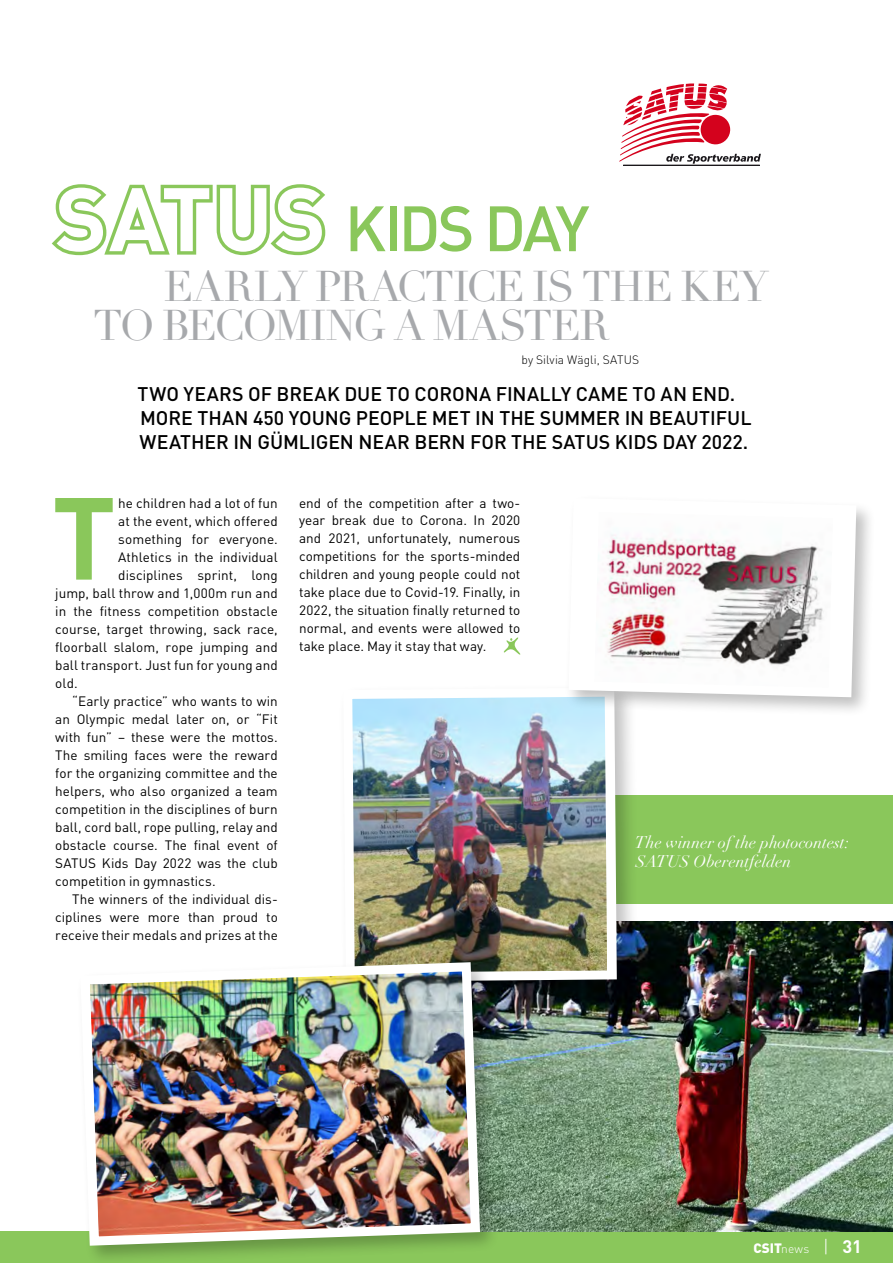
<style>
.page{position:relative;width:893px;height:1263px;background:#fff}
.page>*{position:absolute;margin:0;border:0;box-sizing:border-box;transform-origin:0 0}
.t1{font:700 114.6px "DIN Pro";color:#8ac75b}
.t2{font:500 63px "DIN Pro";letter-spacing:-.06em;color:#8ac75b}
.t3{font:42px/39px "Didot";letter-spacing:-.035em;color:#a7a9ac}
.t4{font:500 19.5px/24px "DIN Pro";letter-spacing:-.005em;color:#000}
.t5{font:italic 16.5px/19.8px "Didot";color:#fff}
.t6{font:13.5px/18px "DIN Pro";letter-spacing:.005em;color:#000;text-align:justify}
.t7{font:900 13.5px "DIN Pro";color:#fff}
.t8{font:300 12px "DIN Pro";letter-spacing:.01em;color:#000}
.s1{font-weight:700;font-size:88.5px}
.s2{font-weight:300;font-size:12px}
.s3{font-weight:300;font-size:18px}
.s4{font-weight:700;font-size:18px}
</style>
<div class="page">
<div style="left:0;top:1231px;width:893px;height:32px;background:#8ac75b"></div>
<div style="left:593px;top:796px;width:300px;height:108px;background:#8ac75b"></div>
<svg style="left:503px;top:637px;width:18px;height:18px"></svg>
<img style="left:500px;top:922px;width:393px;height:309px">
<div style="left:338px;top:682px;width:302px;height:323px;background:#000;opacity:.25"></div>
<img style="left:339px;top:683px;width:282px;height:303px">
<div style="left:565px;top:494px;width:311px;height:223px;background:#000;opacity:.25"></div>
<svg style="left:564px;top:494px;width:297px;height:208px"></svg>
<div style="left:77px;top:958px;width:423px;height:305px;background:#000;opacity:.25"></div>
<img style="left:77px;top:957px;width:408px;height:293px">
<svg style="left:619px;top:83px;width:142px;height:81px"></svg>
<hr style="left:623px;top:165px;width:137px;height:1px;background:#1a171b">
<h2 class="t2" style="left:55px;top:186px;width:536px"><span class="s1">SATUS</span> KIDS DAY</h2>
<h3 class="t3" style="left:94px;top:267px;width:677px;text-indent:70px">EARLY PRACTICE IS THE KEY<br>TO BECOMING A MASTER</h3>
<p class="t8" style="left:521px;top:351px;width:119px">by Silvia Wägli, SATUS</p>
<h3 class="t4" style="left:138px;top:381px;width:615px">TWO YEARS OF BREAK DUE TO CORONA FINALLY CAME TO AN END.<br>MORE THAN 450 YOUNG PEOPLE MET IN THE SUMMER IN BEAUTIFUL<br>WEATHER IN GÜMLIGEN NEAR BERN FOR THE SATUS KIDS DAY 2022.</h3>
<h1 class="t1" style="left:52px;top:460px;width:66px">T</h1>
<p class="t6" style="left:118px;top:493px;width:161px">he children had a lot of fun</p>
<p class="t6" style="left:118px;top:511px;width:161px">at the event, which offered</p>
<p class="t6" style="left:118px;top:529px;width:161px">something for everyone.</p>
<p class="t6" style="left:118px;top:547px;width:161px">Athletics in the individual</p>
<p class="t6" style="left:118px;top:565px;width:161px">disciplines sprint, long</p>
<p class="t6" style="left:55px;top:583px;width:224px">jump, ball throw and 1,000m run and</p>
<p class="t6" style="left:55px;top:601px;width:224px">in the fitness competition obstacle</p>
<p class="t6" style="left:55px;top:619px;width:224px">course, target throwing, sack race,</p>
<p class="t6" style="left:55px;top:637px;width:224px">floorball slalom, rope jumping and</p>
<p class="t6" style="left:55px;top:655px;width:224px">ball transport. Just fun for young and</p>
<p class="t6" style="left:55px;top:673px;width:24px">old.</p>
<p class="t6" style="left:72px;top:691px;width:207px">“Early practice” who wants to win</p>
<p class="t6" style="left:55px;top:709px;width:224px">an Olympic medal later on, or “Fit</p>
<p class="t6" style="left:55px;top:727px;width:224px">with fun” – these were the mottos.</p>
<p class="t6" style="left:55px;top:745px;width:224px">The smiling faces were the reward</p>
<p class="t6" style="left:55px;top:763px;width:224px">for the organizing committee and the</p>
<p class="t6" style="left:55px;top:781px;width:224px">helpers, who also organized a team</p>
<p class="t6" style="left:55px;top:799px;width:224px">competition in the disciplines of burn</p>
<p class="t6" style="left:55px;top:817px;width:224px">ball, cord ball, rope pulling, relay and</p>
<p class="t6" style="left:55px;top:835px;width:224px">obstacle course. The final event of</p>
<p class="t6" style="left:55px;top:853px;width:224px">SATUS Kids Day 2022 was the club</p>
<p class="t6" style="left:55px;top:871px;width:162px">competition in gymnastics.</p>
<p class="t6" style="left:72px;top:889px;width:207px">The winners of the individual dis-</p>
<p class="t6" style="left:55px;top:907px;width:224px">ciplines were more than proud to</p>
<p class="t6" style="left:55px;top:925px;width:224px">receive their medals and prizes at the</p>
<p class="t6" style="left:299px;top:493px;width:223px">end of the competition after a two&shy;year break due to Corona. In 2020 and 2021, unfortunately, numerous competitions for the sports-minded children and young people could not take place due to Covid-19. Finally, in 2022, the situation finally returned to normal, and events were allowed to take place. May it stay that way.</p>
<p class="t5" style="left:635px;top:832px;width:216px">The winner of the photocontest:<br>SATUS Oberentfelden</p>
<p class="t7" style="left:753px;top:1239px;width:110px">CSIT<span class="s2">news</span> <span class="s3">|</span> <span class="s4">31</span></p>
</div>
